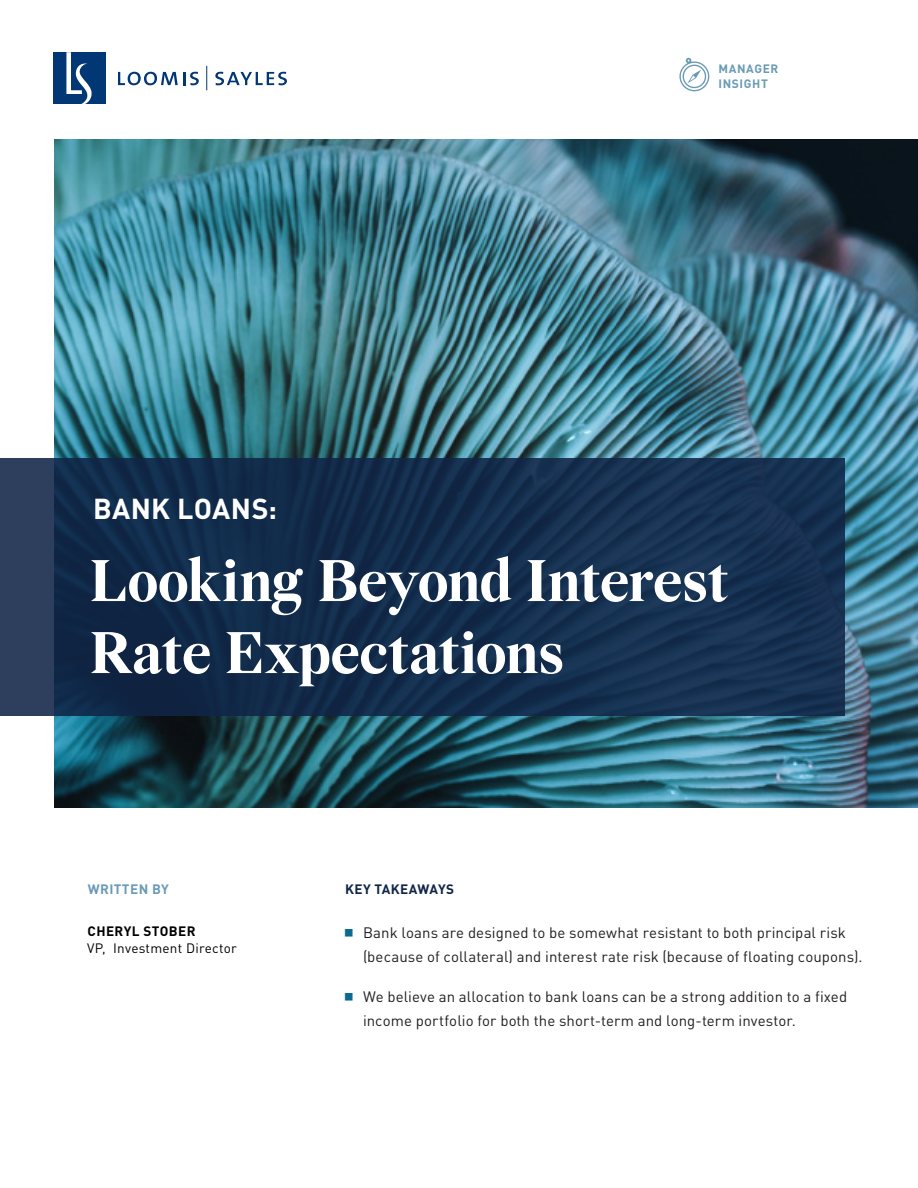
<style>
.page{position:relative;width:918px;height:1188px;background:#fff}
.page>*{position:absolute;margin:0;border:0;box-sizing:border-box;transform-origin:0 0}
.t1{font:700 63px/72px "Wremena";letter-spacing:-.01em;color:#fff}
.t2{font:700 28.5px "DINOT";letter-spacing:.01em;color:#fff}
.BodyCopy_new{font:15px/24px "DINOT";letter-spacing:.005em;color:#231f20}
.t3{font:13.5px "DINOT";letter-spacing:.02em;color:#000}
.t4{font:700 13.5px "DINOT";letter-spacing:.03em;color:#000}
.t5{font:700 13.5px "DINOT";letter-spacing:.03em;color:#102547}
.t6{font:700 13.5px "DINOT";letter-spacing:.03em;color:#6a9bb6}
.t7{font:700 12px/15px "DINOT";letter-spacing:.05em;color:#6a9bb6}
</style>
<div class="page">
<img style="left:54px;top:140px;width:864px;height:667px">
<svg style="left:679px;top:58px;width:30px;height:33px"></svg>
<svg style="left:0;top:458px;width:844px;height:258px;background:#152e4d"></svg>
<div style="left:53px;top:52px;width:52px;height:52px;background:#013775"></div>
<svg style="left:66px;top:52px;width:26px;height:52px"></svg>
<svg style="left:118px;top:72px;width:81px;height:13px"></svg>
<svg style="left:215px;top:72px;width:72px;height:13px"></svg>
<svg style="left:206px;top:66px;width:1px;height:24px"></svg>
<p class="t2" style="left:93px;top:490px;width:185px">BANK LOANS:</p>
<p class="t7" style="left:719px;top:61px;width:61px">MANAGER<br>INSIGHT</p>
<p class="t1" style="left:90px;top:546px;width:641px">Looking Beyond Interest<br>Rate Expectations</p>
<p class="t6" style="left:88px;top:880px;width:83px">WRITTEN BY</p>
<p class="t4" style="left:88px;top:922px;width:109px">CHERYL STOBER</p>
<p class="t3" style="left:87px;top:939px;width:151px">VP, Investment Director</p>
<p class="t5" style="left:345px;top:880px;width:111px">KEY TAKEAWAYS</p>
<p class="BodyCopy_new" style="left:363px;top:920px;width:501px">Bank loans are designed to be somewhat resistant to both principal risk (because of collateral) and interest rate risk (because of floating coupons).</p>
<p class="BodyCopy_new" style="left:363px;top:984px;width:486px">We believe an allocation to bank loans can be a strong addition to a fixed income portfolio for both the short-term and long-term investor.</p>
</div>
